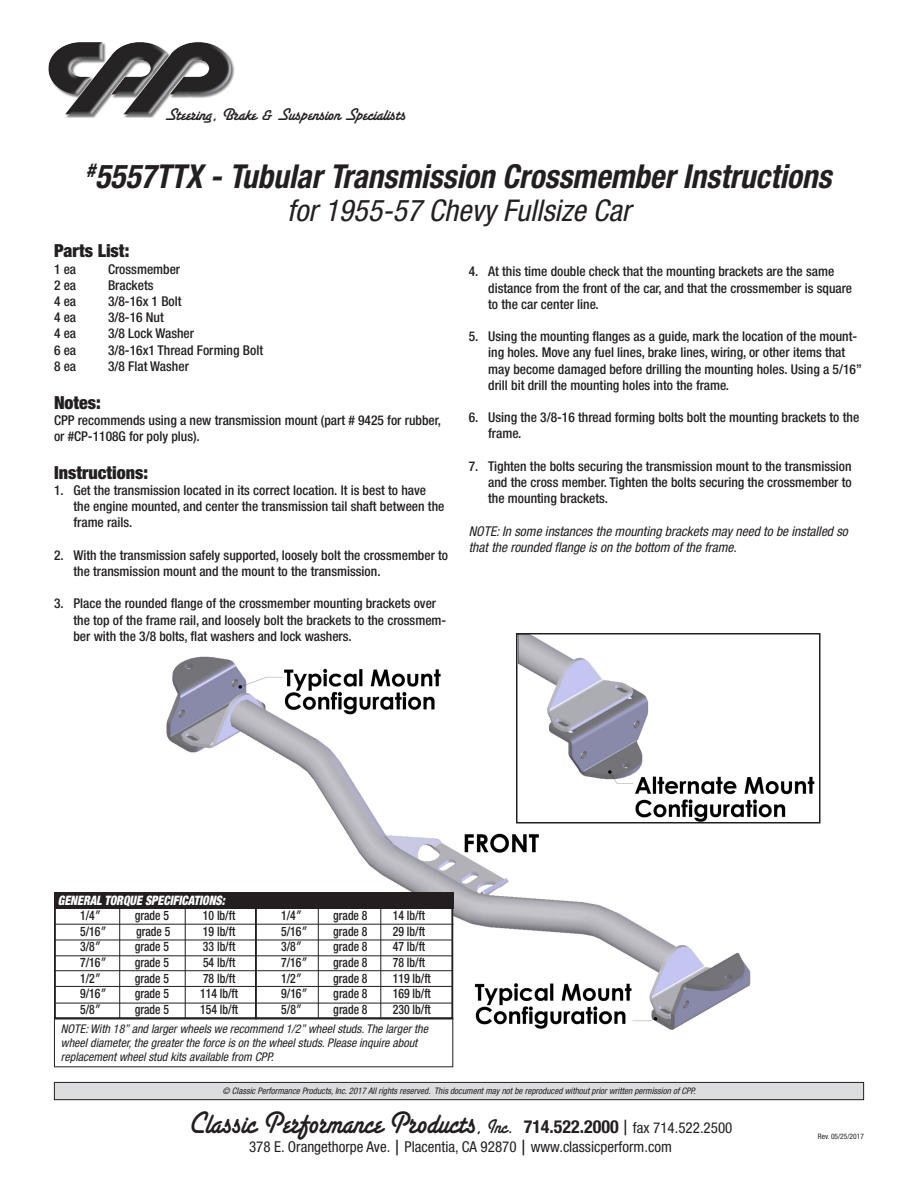
<style>
.page{position:relative;width:918px;height:1188px;background:#fff}
.page>*{position:absolute;margin:0;border:0;box-sizing:border-box;transform-origin:0 0}
.t1{font:italic 700 condensed 33px "Helvetica Neue LT Std";color:#231f20;scale:.95 1}
.t2{font:33px "Santa Fe Let Plain";letter-spacing:.005em;color:#231f20;scale:.9 1}
.t3{font:italic condensed 30px "Helvetica Neue LT Std";color:#231f20}
.t4{font:18px "Santa Fe Let Plain";color:#231f20}
.t5{font:900 condensed 18px "Helvetica Neue LT Std";color:#231f20}
.t6{font:condensed 15px/19.5px "Helvetica Neue LT Std";color:#231f20}
.t7{font:500 condensed 13.5px/16.2px "Helvetica Neue LT Std";color:#231f20}
.t8{font:italic condensed 13.5px/16.2px "Helvetica Neue LT Std";color:#231f20}
.t9{font:500 condensed 13.05px "Helvetica Neue LT Std";color:#231f20;scale:.9 1}
.t10{font:italic 900 condensed 13.05px "Helvetica Neue LT Std";color:#fff;scale:.9 1}
.t11{font:italic condensed 12px/14.4px "Helvetica Neue LT Std";color:#231f20}
.t12{font:italic condensed 9px "Helvetica Neue LT Std";color:#231f20}
.t13{font:condensed 7.5px "Helvetica Neue LT Std";color:#231f20}
.s1{font-family:"Helvetica";font-weight:400;font-stretch:normal}
.s2{font-family:"Santa Fe Let Plain";font-stretch:normal;font-size:21px}
.s3{font-weight:700;font-size:18px}
.s4{font-size:21px}
</style>
<div class="page">
<div style="left:49px;top:43px;width:186px;height:75px;background:#231f20;opacity:.6"></div>
<img style="left:129px;top:42px;width:68px;height:65px">
<img style="left:156px;top:633px;width:665px;height:406px">
<div style="left:516px;top:633px;width:304px;height:191px;border:2px solid #231f20"></div>
<div style="left:55px;top:908px;width:397px;height:111px;background:#fff"></div>
<div style="left:54px;top:907px;width:399px;height:112px;border:2px solid #231f20"></div>
<hr style="left:255px;top:907px;width:2px;height:112px;background:#231f20">
<hr style="left:55px;top:924px;width:398px;height:1px;background:#231f20">
<hr style="left:55px;top:940px;width:397px;height:1px;background:#231f20">
<hr style="left:54px;top:955px;width:399px;height:1px;background:#231f20">
<hr style="left:55px;top:970px;width:398px;height:1px;background:#231f20">
<hr style="left:55px;top:986px;width:398px;height:1px;background:#231f20">
<hr style="left:56px;top:1003px;width:396px;height:1px;background:#231f20">
<hr style="left:119px;top:908px;width:1px;height:110px;background:#231f20">
<hr style="left:185px;top:908px;width:1px;height:110px;background:#231f20">
<hr style="left:318px;top:908px;width:1px;height:110px;background:#231f20">
<hr style="left:381px;top:908px;width:1px;height:110px;background:#231f20">
<div style="left:54px;top:892px;width:399px;height:17px;background:#231f20"></div>
<div style="left:54px;top:1017px;width:399px;height:50px;border:1px solid #231f20"></div>
<div style="left:54px;top:1082px;width:810px;height:18px;background:#dcdddf"></div>
<div style="left:54px;top:1082px;width:810px;height:18px;border:1px solid #231f20"></div>
<h3 class="t4" style="left:165px;top:108px;width:243px">Steering, Brake &amp; Suspension Specialists</h3>
<h1 class="t1" style="left:87px;top:156px;width:786px"><sup>#</sup>5557TTX - Tubular Transmission Crossmember Instructions</h1>
<h2 class="t3" style="left:287px;top:193px;width:345px">for 1955-57 Chevy Fullsize Car</h2>
<h3 class="t5" style="left:54px;top:240px;width:77px">Parts List:</h3>
<p class="t7" style="left:54px;top:260px;width:24px">1 ea</p>
<p class="t7" style="left:108px;top:260px;width:74px">Crossmember</p>
<p class="t7" style="left:54px;top:277px;width:24px">2 ea</p>
<p class="t7" style="left:108px;top:277px;width:47px">Brackets</p>
<p class="t7" style="left:54px;top:293px;width:24px">4 ea</p>
<p class="t7" style="left:108px;top:293px;width:75px">3/8-16x 1 Bolt</p>
<p class="t7" style="left:54px;top:309px;width:24px">4 ea</p>
<p class="t7" style="left:108px;top:309px;width:57px">3/8-16 Nut</p>
<p class="t7" style="left:54px;top:325px;width:24px">4 ea</p>
<p class="t7" style="left:108px;top:325px;width:88px">3/8 Lock Washer</p>
<p class="t7" style="left:54px;top:341px;width:24px">6 ea</p>
<p class="t7" style="left:108px;top:341px;width:157px">3/8-16x1 Thread Forming Bolt</p>
<p class="t7" style="left:54px;top:358px;width:24px">8 ea</p>
<p class="t7" style="left:108px;top:358px;width:82px">3/8 Flat Washer</p>
<h3 class="t5" style="left:54px;top:391px;width:48px">Notes:</h3>
<p class="t7" style="left:54px;top:412px;width:389px">CPP recommends using a new transmission mount (part # 9425 for rubber, or #CP-1108G for poly plus).</p>
<h3 class="t5" style="left:54px;top:461px;width:96px">Instructions:</h3>
<p class="t7" style="left:73px;top:482px;width:372px;text-indent:-19px">1. Get the transmission located in its correct location. It is best to have the engine mounted, and center the transmission tail shaft between the frame rails.</p>
<p class="t7" style="left:73px;top:547px;width:376px;text-indent:-19px">2. With the transmission safely supported, loosely bolt the crossmember to the transmission mount and the mount to the transmission.</p>
<p class="t7" style="left:73px;top:595px;width:374px;text-indent:-19px">3. Place the rounded flange of the crossmember mounting brackets over the top of the frame rail, and loosely bolt the brackets to the crossmem&shy;ber with the 3/8 bolts, flat washers and lock washers.</p>
<p class="t7" style="left:488px;top:263px;width:365px;text-indent:-19px">4. At this time double check that the mounting brackets are the same distance from the front of the car, and that the crossmember is square to the car center line.</p>
<p class="t7" style="left:488px;top:328px;width:375px;text-indent:-19px">5. Using the mounting flanges as a guide, mark the location of the mount&shy;ing holes. Move any fuel lines, brake lines, wiring, or other items that may become damaged before drilling the mounting holes. Using a 5/16” drill bit drill the mounting holes into the frame.</p>
<p class="t7" style="left:488px;top:409px;width:373px;text-indent:-19px">6. Using the 3/8-16 thread forming bolts bolt the mounting brackets to the frame.</p>
<p class="t7" style="left:488px;top:458px;width:365px;text-align:justify;text-indent:-19px">7. Tighten the bolts securing the transmission mount to the transmission and the cross member. Tighten the bolts securing the crossmember to the mounting brackets.</p>
<p class="t8" style="left:469px;top:523px;width:381px">NOTE: In some instances the mounting brackets may need to be installed so that the rounded flange is on the bottom of the frame.</p>
<p class="t10" style="left:58px;top:892px;width:187px">GENERAL TORQUE SPECIFICATIONS:</p>
<p class="t9" style="left:80px;top:908px;width:25px">1/4<span class="s1">″</span></p>
<p class="t9" style="left:135px;top:908px;width:40px">grade 5</p>
<p class="t9" style="left:203px;top:908px;width:37px">10 lb/ft</p>
<p class="t9" style="left:281px;top:908px;width:25px">1/4<span class="s1">″</span></p>
<p class="t9" style="left:333px;top:908px;width:40px">grade 8</p>
<p class="t9" style="left:393px;top:908px;width:37px">14 lb/ft</p>
<p class="t9" style="left:80px;top:923px;width:31px">5/16<span class="s1">″</span></p>
<p class="t9" style="left:136px;top:923px;width:40px">grade 5</p>
<p class="t9" style="left:203px;top:923px;width:37px">19 lb/ft</p>
<p class="t9" style="left:281px;top:923px;width:31px">5/16<span class="s1">″</span></p>
<p class="t9" style="left:333px;top:923px;width:40px">grade 8</p>
<p class="t9" style="left:393px;top:923px;width:37px">29 lb/ft</p>
<p class="t9" style="left:80px;top:939px;width:25px">3/8<span class="s1">″</span></p>
<p class="t9" style="left:135px;top:939px;width:40px">grade 5</p>
<p class="t9" style="left:203px;top:939px;width:37px">33 lb/ft</p>
<p class="t9" style="left:281px;top:939px;width:25px">3/8<span class="s1">″</span></p>
<p class="t9" style="left:333px;top:939px;width:40px">grade 8</p>
<p class="t9" style="left:393px;top:939px;width:37px">47 lb/ft</p>
<p class="t9" style="left:80px;top:955px;width:31px">7/16<span class="s1">″</span></p>
<p class="t9" style="left:135px;top:955px;width:40px">grade 5</p>
<p class="t9" style="left:203px;top:955px;width:37px">54 lb/ft</p>
<p class="t9" style="left:281px;top:955px;width:31px">7/16<span class="s1">″</span></p>
<p class="t9" style="left:333px;top:955px;width:40px">grade 8</p>
<p class="t9" style="left:393px;top:955px;width:37px">78 lb/ft</p>
<p class="t9" style="left:80px;top:970px;width:25px">1/2<span class="s1">″</span></p>
<p class="t9" style="left:135px;top:970px;width:40px">grade 5</p>
<p class="t9" style="left:203px;top:970px;width:37px">78 lb/ft</p>
<p class="t9" style="left:281px;top:970px;width:25px">1/2<span class="s1">″</span></p>
<p class="t9" style="left:333px;top:970px;width:40px">grade 8</p>
<p class="t9" style="left:393px;top:970px;width:44px">119 lb/ft</p>
<p class="t9" style="left:80px;top:986px;width:31px">9/16<span class="s1">″</span></p>
<p class="t9" style="left:135px;top:986px;width:40px">grade 5</p>
<p class="t9" style="left:200px;top:986px;width:44px">114 lb/ft</p>
<p class="t9" style="left:281px;top:986px;width:31px">9/16<span class="s1">″</span></p>
<p class="t9" style="left:333px;top:986px;width:40px">grade 8</p>
<p class="t9" style="left:393px;top:986px;width:44px">169 lb/ft</p>
<p class="t9" style="left:80px;top:1001px;width:25px">5/8<span class="s1">″</span></p>
<p class="t9" style="left:135px;top:1001px;width:40px">grade 5</p>
<p class="t9" style="left:200px;top:1001px;width:44px">154 lb/ft</p>
<p class="t9" style="left:281px;top:1001px;width:25px">5/8<span class="s1">″</span></p>
<p class="t9" style="left:333px;top:1001px;width:40px">grade 8</p>
<p class="t9" style="left:393px;top:1001px;width:44px">230 lb/ft</p>
<p class="t11" style="left:61px;top:1021px;width:369px">NOTE: With 18” and larger wheels we recommend 1/2” wheel studs. The larger the wheel diameter, the greater the force is on the wheel studs. Please inquire about replacement wheel stud kits available from CPP.</p>
<p class="t12" style="left:223px;top:1086px;width:475px">© Classic Performance Products, Inc. 2017 All rights reserved. This document may not be reproduced without prior written permission of CPP.</p>
<h1 class="t2" style="left:189px;top:1111px;width:321px">Classic Performance Products</h1>
<p class="t6" style="left:249px;top:1118px;width:485px;text-indent:227px"><span class="s2">, Inc.</span> <span class="s3">714.522.2000</span> <span class="s4">|</span> fax 714.522.2500<br>378 E. Orangethorpe Ave. <span class="s4">|</span> Placentia, CA 92870 <span class="s4">|</span> www.classicperform.com</p>
<p class="t13" style="left:818px;top:1132px;width:48px">Rev. 05/25/2017</p>
</div>
